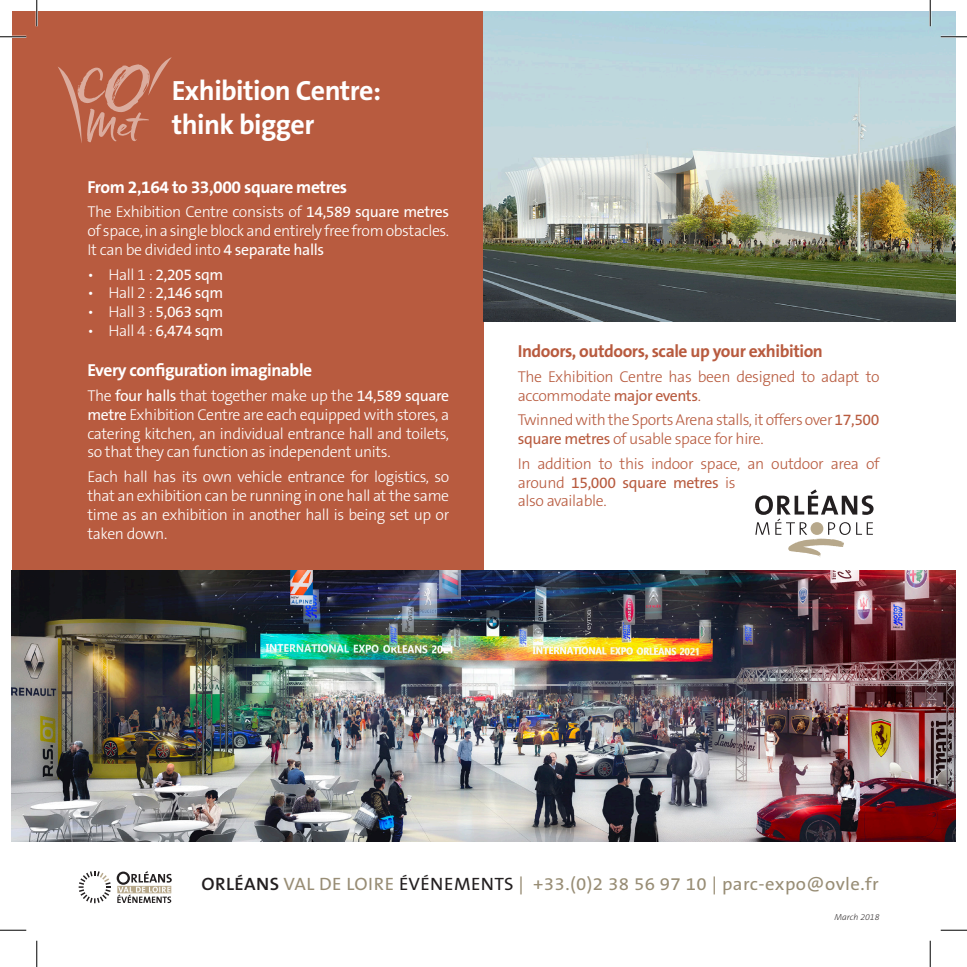
<style>
.page{position:relative;width:967px;height:967px;background:#fff}
.page>*{position:absolute;margin:0;border:0;box-sizing:border-box;transform-origin:0 0}
.t1{font:700 28px/33.6px "The Sans B7";letter-spacing:-.02em;color:#fff}
.t2{font:17.85px "The Sans B5 Plain";letter-spacing:.02em;color:#988d75;scale:1.04 1}
.t3{font:700 17.5px "The Sans B7";letter-spacing:-.025em;color:#fff}
.t4{font:700 17.5px "The Sans B7";letter-spacing:-.025em;color:#b85b3f}
.t5{font:300 15.75px/18.9px "The Sans B3";letter-spacing:-.025em;color:#fff;text-align:justify}
.t6{font:300 15.75px/18.9px "The Sans B3";letter-spacing:-.025em;color:#b85b3f}
.t7{font:15.75px "The Sans B5 Plain";letter-spacing:-.025em;color:#fff}
.t8{font:15.75px "The Sans B5 Plain";letter-spacing:-.025em;color:#b85b3f}
.t9{font:italic 200 8.75px "The Sans B W2";color:#231f20}
.s1{font-family:"The Sans B5 Plain";font-weight:400}
.s2{font-family:"The Sans B3";font-weight:300}
.s3{font-family:"The Sans B6";font-weight:600;color:#231f20}
.s4{color:#231f20}
</style>
<div class="page">
<div style="left:12px;top:12px;width:471px;height:942px;background:#b85b3f"></div>
<img style="left:483px;top:12px;width:471px;height:309px">
<svg style="left:58px;top:57px;width:114px;height:86px"></svg>
<div style="left:12px;top:841px;width:918px;height:113px;background:#fff"></div>
<img style="left:12px;top:571px;width:942px;height:270px">
<svg style="left:755px;top:489px;width:118px;height:68px"></svg>
<svg style="left:79px;top:871px;width:32px;height:32px"></svg>
<svg style="left:117px;top:871px;width:55px;height:31px"></svg>
<hr style="left:0;top:36px;width:26px;height:2px;background:#fff">
<hr style="left:940px;top:36px;width:26px;height:2px;background:#fff">
<hr style="left:36px;top:0;width:2px;height:26px;background:#fff">
<hr style="left:929px;top:0;width:2px;height:26px;background:#fff">
<svg style="left:0;top:36px;width:26px;height:1px"></svg>
<svg style="left:940px;top:36px;width:26px;height:1px"></svg>
<svg style="left:0;top:929px;width:26px;height:1px"></svg>
<svg style="left:940px;top:929px;width:26px;height:1px"></svg>
<svg style="left:36px;top:0;width:1px;height:26px"></svg>
<svg style="left:36px;top:940px;width:1px;height:26px"></svg>
<svg style="left:929px;top:0;width:1px;height:26px"></svg>
<svg style="left:929px;top:940px;width:1px;height:26px"></svg>
<h1 class="t1" style="left:172px;top:75px;width:211px">Exhibition Centre: think bigger</h1>
<p class="t3" style="left:87px;top:177px;width:261px">From 2,164 to 33,000 square metres</p>
<p class="t5" style="left:87px;top:203px;width:363px">The Exhibition Centre consists of <span class="s1">14,589 square metres </span>of space, in a single block and entirely free from obstacles.<br>It can be divided into <span class="s1">4 separate halls</span></p>
<p class="t7" style="left:87px;top:266px;width:137px"><span class="s2">• Hall 1 :</span> 2,205 sqm</p>
<p class="t7" style="left:87px;top:284px;width:137px"><span class="s2">• Hall 2 :</span> 2,146 sqm</p>
<p class="t7" style="left:87px;top:303px;width:137px"><span class="s2">• Hall 3 :</span> 5,063 sqm</p>
<p class="t7" style="left:87px;top:322px;width:137px"><span class="s2">• Hall 4 :</span> 6,474 sqm</p>
<p class="t3" style="left:87px;top:361px;width:226px">Every configuration imaginable</p>
<p class="t5" style="left:87px;top:386px;width:363px">The <span class="s1">four halls</span> that together make up the <span class="s1">14,589 square metre</span> Exhibition Centre are each equipped with stores, a catering kitchen, an individual entrance hall and toilets, so that they can function as independent units.</p>
<p class="t5" style="left:87px;top:467px;width:363px">Each hall has its own vehicle entrance for logistics, so that an exhibition can be running in one hall at the same time as an exhibition in another hall is being set up or taken down.</p>
<p class="t4" style="left:517px;top:342px;width:306px">Indoors, outdoors, scale up your exhibition</p>
<p class="t6" style="left:517px;top:367px;width:363px">The Exhibition Centre has been designed to adapt to accommodate <span class="s1">major events</span>.</p>
<p class="t6" style="left:517px;top:411px;width:363px">Twinned with the Sports Arena stalls, it offers over <span class="s1">17,500 square metres</span> of usable space for hire.</p>
<p class="t6" style="left:517px;top:454px;width:363px">In addition to this indoor space, an outdoor area of</p>
<p class="t8" style="left:517px;top:473px;width:219px"><span class="s2">around</span> 15,000 square metres <span class="s2">is</span></p>
<p class="t6" style="left:517px;top:492px;width:90px">also available.</p>
<p class="t2" style="left:201px;top:874px;width:652px"><span class="s3">ORLÉANS</span> VAL DE LOIRE <span class="s4">ÉVÉNEMENTS</span> | +33.(0)2 38 56 97 10 | parc-expo@ovle.fr</p>
<p class="t9" style="left:834px;top:912px;width:47px">March 2018</p>
</div>
